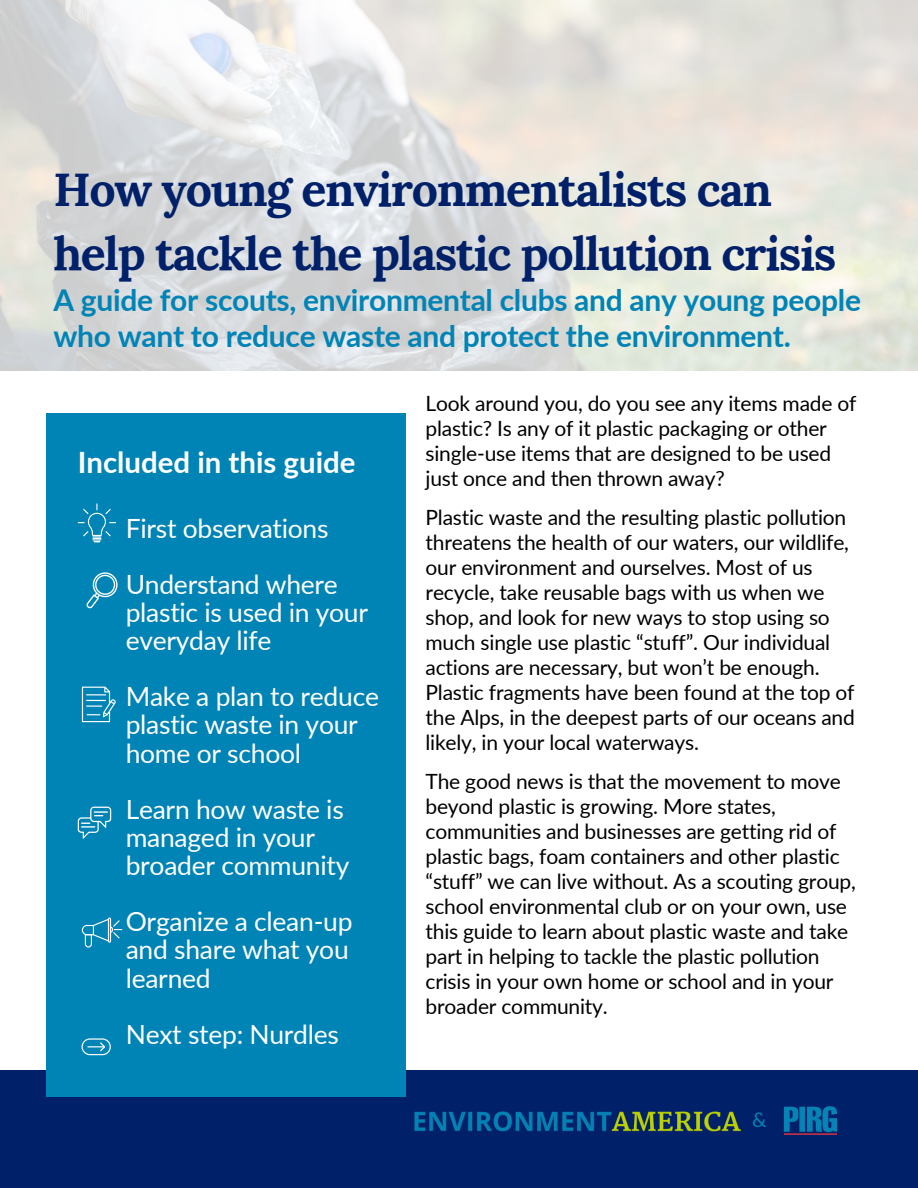
<style>
.page{position:relative;width:918px;height:1188px;background:#fff}
.page>*{position:absolute;margin:0;border:0;box-sizing:border-box;transform-origin:0 0}
.t1{font:700 46.5px/64.2px "Lora";letter-spacing:-.03em;color:#002169}
.t2{font:700 30px/36px "Lato";letter-spacing:-.01em;color:#0083b5}
.t3{font:700 29.4px "Lato";color:#fff}
.t4{font:26.4px/28.2px "Lato";letter-spacing:-.01em;color:#fff}
.t5{font:21px/25px "Lato";letter-spacing:-.01em;color:#000}
.t6{font:20.25px "Lato";color:#0083b5}
</style>
<div class="page">
<div style="left:0;top:1070px;width:918px;height:118px;background:#002169"></div>
<div style="left:47px;top:413px;width:359px;height:683px;background:#0083b5"></div>
<svg style="left:78px;top:503px;width:38px;height:39px"></svg>
<svg style="left:82px;top:687px;width:34px;height:35px"></svg>
<hr style="left:108px;top:918px;width:3px;height:25px;background:#fff;border-radius:2px">
<svg style="left:82px;top:919px;width:40px;height:29px"></svg>
<svg style="left:78px;top:807px;width:33px;height:32px"></svg>
<svg style="left:86px;top:572px;width:32px;height:36px"></svg>
<img style="left:789px;top:1106px;width:49px;height:29px">
<img style="left:364px;top:1096px;width:425px;height:39px">
<svg style="left:82px;top:1038px;width:29px;height:17px"></svg>
<p class="t1" style="left:53px;top:157px;width:785px">How young environmentalists can help tackle the plastic pollution crisis</p>
<h3 class="t2" style="left:53px;top:281px;width:809px">A guide for scouts, environmental clubs and any young people who want to reduce waste and protect the environment.</h3>
<h2 class="t3" style="left:78px;top:444px;width:279px">Included in this guide</h2>
<p class="t4" style="left:126px;top:513px;width:204px">First observations</p>
<h1 class="t4" style="left:126px;top:570px;width:244px">Understand where plastic is used in your everyday life</h1>
<h2 class="t4" style="left:126px;top:682px;width:255px">Make a plan to reduce plastic waste in your home or school</h2>
<p class="t4" style="left:126px;top:795px;width:225px">Learn how waste is managed in your broader community</p>
<p class="t4" style="left:126px;top:907px;width:228px">Organize a clean-up and share what you learned</p>
<p class="t4" style="left:126px;top:1020px;width:215px">Next step: Nurdles</p>
<p class="t5" style="left:426px;top:391px;width:432px">Look around you, do you see any items made of plastic? Is any of it plastic packaging or other single-use items that are designed to be used just once and then thrown away?</p>
<p class="t5" style="left:426px;top:505px;width:431px">Plastic waste and the resulting plastic pollution threatens the health of our waters, our wildlife, our environment and ourselves. Most of us recycle, take reusable bags with us when we shop, and look for new ways to stop using so much single use plastic “stuff”. Our individual actions are necessary, but won’t be enough.<br>Plastic fragments have been found at the top of the Alps, in the deepest parts of our oceans and likely, in your local waterways.</p>
<p class="t5" style="left:426px;top:769px;width:432px">The good news is that the movement to move beyond plastic is growing. More states, communities and businesses are getting rid of plastic bags, foam containers and other plastic “stuff” we can live without. As a scouting group, school environmental club or on your own, use this guide to learn about plastic waste and take part in helping to tackle the plastic pollution crisis in your own home or school and in your broader community.</p>
<h3 class="t6" style="left:752px;top:1108px;width:16px">&amp;</h3>
</div>
